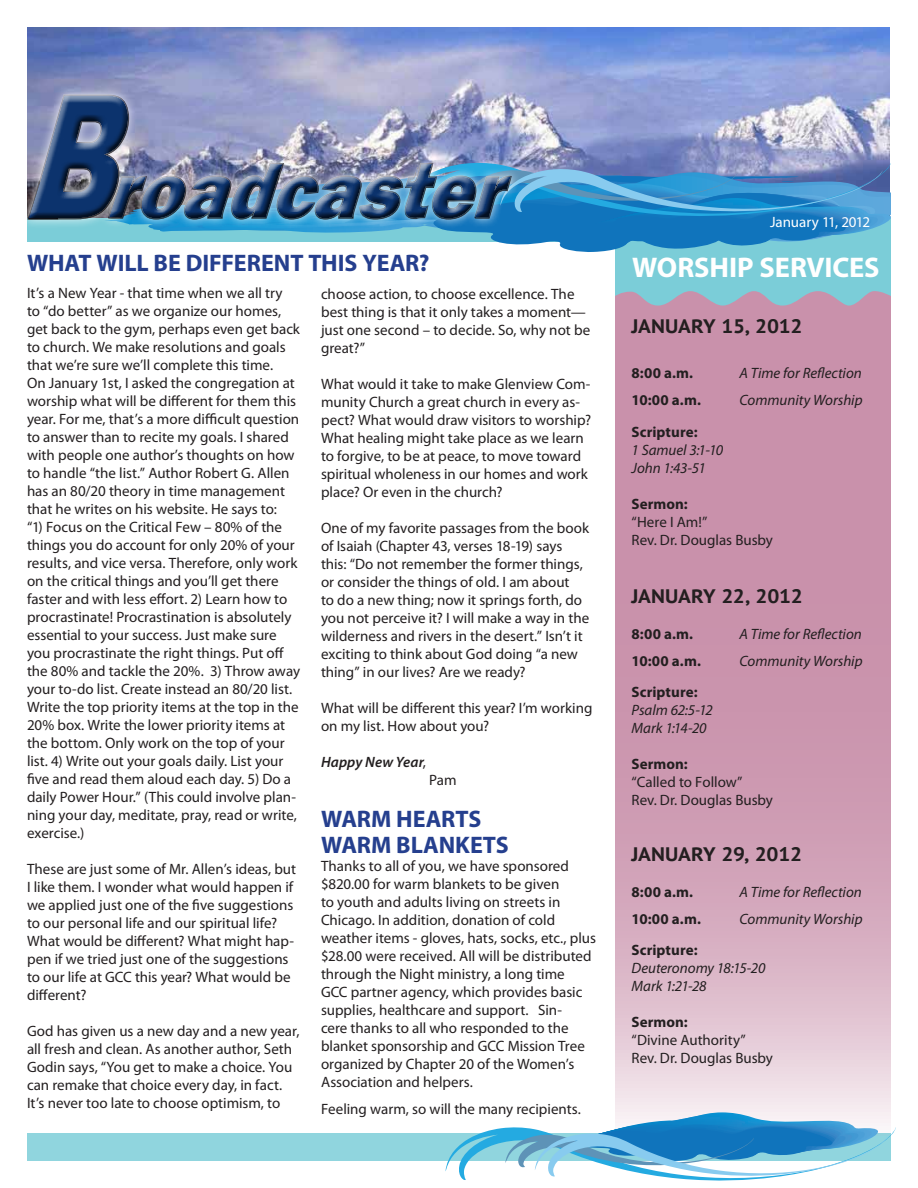
<style>
.page{position:relative;width:918px;height:1188px;background:#fff}
.page>*{position:absolute;margin:0;border:0;box-sizing:border-box;transform-origin:0 0}
.t1{font:700 28.5px "Myriad Pro";letter-spacing:-.005em;color:#fff}
.t2{font:700 24px "Myriad Pro";color:#253f8e}
.t3{font:700 19.5px "PT Sans Caption";letter-spacing:-.03em;color:#231f20}
.BroadCaster{font:15px/18px "Myriad Pro";color:#231f20}
.BroadCaster-2{font:italic 15px "Myriad Pro";color:#231f20}
.BroadCaster-3{font:700 15px "Myriad Pro";letter-spacing:.005em;color:#231f20}
.t4{font:15px "Myriad Pro";letter-spacing:-.005em;color:#fff}
.t5{font:italic 600 15px "Myriad Pro";letter-spacing:.005em;color:#231f20}
.s1{font-weight:400;font-style:normal}
</style>
<div class="page">
<img style="left:27px;top:27px;width:863px;height:67px">
<div style="left:27px;top:1134px;width:864px;height:27px;background:#90d5de"></div>
<svg style="left:615px;top:306px;width:276px;height:806px;background:#d0a1b7"></svg>
<svg style="left:446px;top:1112px;width:450px;height:69px"></svg>
<div style="left:17px;top:85px;width:502px;height:144px;background:#fff;opacity:.81"></div>
<div style="left:25px;top:86px;width:105px;height:133px;background:#fff;opacity:.75"></div>
<img style="left:27px;top:94px;width:864px;height:212px">
<div style="left:106px;top:167px;width:42px;height:51px;background:#fff;opacity:.75"></div>
<div style="left:106px;top:175px;width:42px;height:44px;background:#231f20;opacity:.78"></div>
<p class="t2" style="left:27px;top:247px;width:404px">WHAT WILL BE DIFFERENT THIS YEAR?</p>
<p class="BroadCaster" style="left:27px;top:284px;width:275px">It’s a New Year - that time when we all try<br>to “do better” as we organize our homes, get back to the gym, perhaps even get back to church. We make resolutions and goals that we’re sure we’ll complete this time.<br>On January 1st, I asked the congregation at worship what will be different for them this year. For me, that’s a more difficult question to answer than to recite my goals. I shared with people one author’s thoughts on how to handle “the list.” Author Robert G. Allen has an 80/20 theory in time management that he writes on his website. He says to:<br>“1) Focus on the Critical Few – 80% of the things you do account for only 20% of your results, and vice versa. Therefore, only work on the critical things and you’ll get there faster and with less effort. 2) Learn how to procrastinate! Procrastination is absolutely essential to your success. Just make sure you procrastinate the right things. Put off the 80% and tackle the 20%. 3) Throw away your to-do list. Create instead an 80/20 list.<br>Write the top priority items at the top in the 20% box. Write the lower priority items at the bottom. Only work on the top of your list. 4) Write out your goals daily. List your five and read them aloud each day. 5) Do a daily Power Hour.” (This could involve plan&shy;ning your day, meditate, pray, read or write, exercise.)</p>
<p class="BroadCaster" style="left:27px;top:860px;width:271px">These are just some of Mr. Allen’s ideas, but I like them. I wonder what would happen if we applied just one of the five suggestions to our personal life and our spiritual life?<br>What would be different? What might hap&shy;pen if we tried just one of the suggestions to our life at GCC this year? What would be different?</p>
<p class="BroadCaster" style="left:27px;top:1022px;width:274px">God has given us a new day and a new year, all fresh and clean. As another author, Seth Godin says, “You get to make a choice. You can remake that choice every day, in fact.<br>It’s never too late to choose optimism, to</p>
<p class="BroadCaster" style="left:321px;top:285px;width:271px">choose action, to choose excellence. The best thing is that it only takes a moment— just one second – to decide. So, why not be great?”</p>
<p class="BroadCaster" style="left:321px;top:375px;width:272px">What would it take to make Glenview Com&shy;munity Church a great church in every as&shy;pect? What would draw visitors to worship?<br>What healing might take place as we learn to forgive, to be at peace, to move toward spiritual wholeness in our homes and work place? Or even in the church?</p>
<p class="BroadCaster" style="left:321px;top:519px;width:270px">One of my favorite passages from the book of Isaiah (Chapter 43, verses 18-19) says this: “Do not remember the former things, or consider the things of old. I am about<br>to do a new thing; now it springs forth, do you not perceive it? I will make a way in the wilderness and rivers in the desert.” Isn’t it exciting to think about God doing “a new thing” in our lives? Are we ready?</p>
<p class="BroadCaster" style="left:321px;top:699px;width:273px">What will be different this year? I’m working on my list. How about you?</p>
<p class="t5" style="left:321px;top:753px;width:107px">Happy New Year<span class="s1">,</span></p>
<p class="BroadCaster" style="left:429px;top:771px;width:29px">Pam</p>
<p class="t2" style="left:321px;top:803px;width:162px">WARM HEARTS</p>
<p class="t2" style="left:321px;top:829px;width:189px">WARM BLANKETS</p>
<p class="BroadCaster" style="left:321px;top:856px;width:277px">Thanks to all of you, we have sponsored $820.00 for warm blankets to be given<br>to youth and adults living on streets in Chicago. In addition, donation of cold weather items - gloves, hats, socks, etc., plus $28.00 were received. All will be distributed through the Night ministry, a long time<br>GCC partner agency, which provides basic supplies, healthcare and support. Sin-<br>cere thanks to all who responded to the blanket sponsorship and GCC Mission Tree organized by Chapter 20 of the Women’s Association and helpers.</p>
<p class="BroadCaster" style="left:321px;top:1099px;width:262px">Feeling warm, so will the many recipients.</p>
<p class="t4" style="left:770px;top:213px;width:102px">January 11, 2012</p>
<p class="t1" style="left:632px;top:249px;width:249px">WORSHIP SERVICES</p>
<p class="t3" style="left:632px;top:313px;width:173px">JANUARY 15, 2012</p>
<p class="BroadCaster-3" style="left:632px;top:363px;width:63px">8:00 a.m.</p>
<p class="BroadCaster-2" style="left:740px;top:364px;width:124px">A Time for Reflection</p>
<p class="BroadCaster-3" style="left:632px;top:390px;width:71px">10:00 a.m.</p>
<p class="BroadCaster-2" style="left:740px;top:391px;width:125px">Community Worship</p>
<p class="BroadCaster-3" style="left:632px;top:422px;width:67px">Scripture:</p>
<p class="BroadCaster-2" style="left:632px;top:440px;width:93px">1 Samuel 3:1-10</p>
<p class="BroadCaster-2" style="left:632px;top:458px;width:76px">John 1:43-51</p>
<p class="BroadCaster-3" style="left:632px;top:494px;width:58px">Sermon:</p>
<p class="BroadCaster" style="left:632px;top:512px;width:77px">“Here I Am!”</p>
<p class="BroadCaster" style="left:632px;top:530px;width:143px">Rev. Dr. Douglas Busby</p>
<p class="t3" style="left:632px;top:583px;width:173px">JANUARY 22, 2012</p>
<p class="BroadCaster-3" style="left:632px;top:624px;width:63px">8:00 a.m.</p>
<p class="BroadCaster-2" style="left:740px;top:625px;width:124px">A Time for Reflection</p>
<p class="BroadCaster-3" style="left:632px;top:651px;width:71px">10:00 a.m.</p>
<p class="BroadCaster-2" style="left:740px;top:652px;width:125px">Community Worship</p>
<p class="BroadCaster-3" style="left:632px;top:683px;width:67px">Scripture:</p>
<p class="BroadCaster-2" style="left:632px;top:701px;width:83px">Psalm 62:5-12</p>
<p class="BroadCaster-2" style="left:632px;top:719px;width:77px">Mark 1:14-20</p>
<p class="BroadCaster-3" style="left:632px;top:755px;width:58px">Sermon:</p>
<p class="BroadCaster" style="left:632px;top:773px;width:112px">“Called to Follow”</p>
<p class="BroadCaster" style="left:632px;top:791px;width:143px">Rev. Dr. Douglas Busby</p>
<p class="t3" style="left:632px;top:841px;width:172px">JANUARY 29, 2012</p>
<p class="BroadCaster-3" style="left:632px;top:882px;width:63px">8:00 a.m.</p>
<p class="BroadCaster-2" style="left:740px;top:883px;width:124px">A Time for Reflection</p>
<p class="BroadCaster-3" style="left:632px;top:909px;width:71px">10:00 a.m.</p>
<p class="BroadCaster-2" style="left:740px;top:910px;width:125px">Community Worship</p>
<p class="BroadCaster-3" style="left:632px;top:941px;width:67px">Scripture:</p>
<p class="BroadCaster-2" style="left:632px;top:959px;width:135px">Deuteronomy 18:15-20</p>
<p class="BroadCaster-2" style="left:632px;top:977px;width:77px">Mark 1:21-28</p>
<p class="BroadCaster-3" style="left:632px;top:1013px;width:58px">Sermon:</p>
<p class="BroadCaster" style="left:632px;top:1031px;width:116px">“Divine Authority”</p>
<p class="BroadCaster" style="left:632px;top:1049px;width:143px">Rev. Dr. Douglas Busby</p>
</div>
